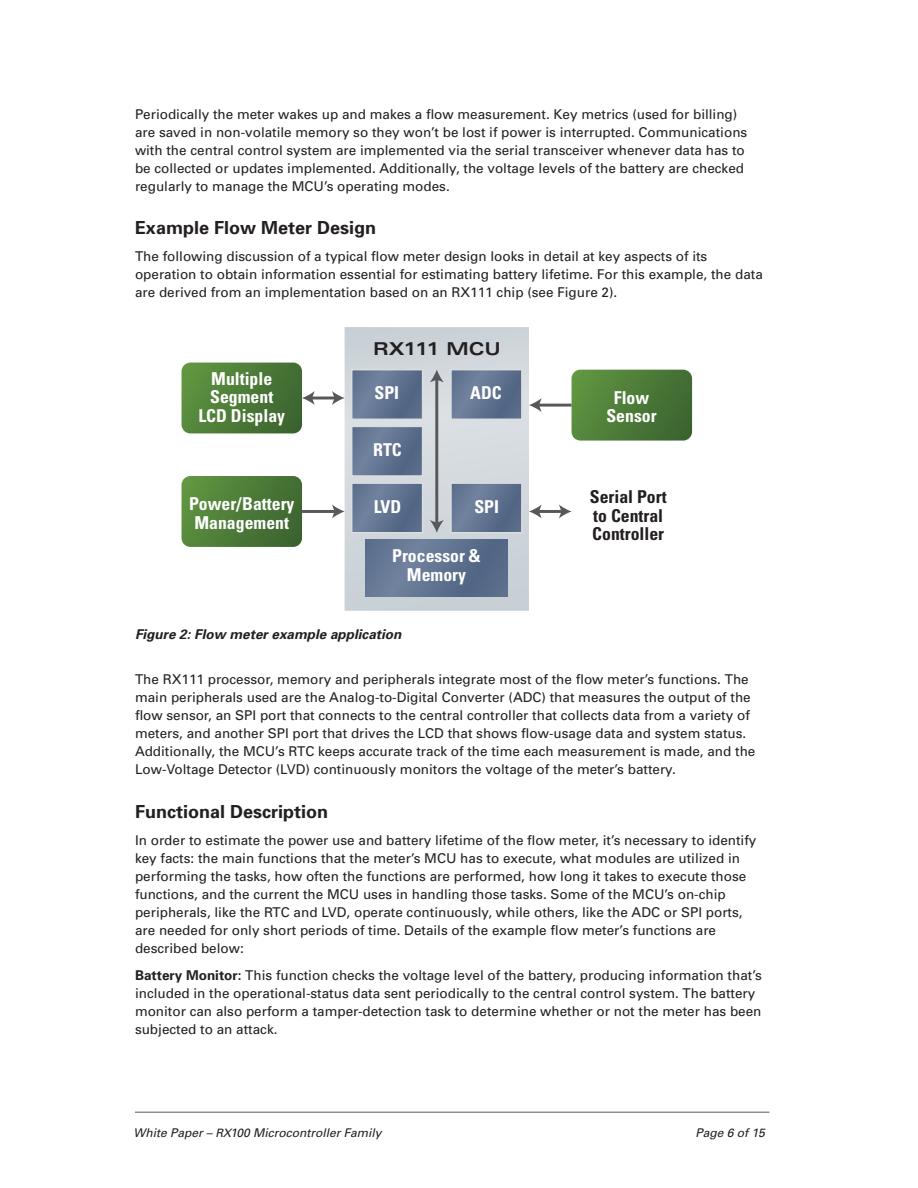
<style>
.page{position:relative;width:918px;height:1188px;background:#fff}
.page>*{position:absolute;margin:0;border:0;box-sizing:border-box;transform-origin:0 0}
.Subs{font:700 18px "Univers";color:#231f20}
.t1{font:700 condensed 17.7px/18.8px "Univers";color:#fff;text-align:center}
.t2{font:700 condensed 17.7px/18.8px "Univers";color:#231f20}
.t3{font:700 expanded 17.7px "Univers";color:#231f20}
.text{font:13.5px/18px "Univers";color:#231f20}
.Figure{font:italic 700 13.5px "Univers";color:#231f20}
.t4{font:italic 12px "Univers";color:#231f20}
.s1{font-size:18.45px}
.s2{font-weight:700}
.s3{font-size:11.55px}
</style>
<div class="page">
<hr style="left:135px;top:1112px;width:635px;height:1px;background:#231f20">
<svg style="left:572px;top:370px;width:120px;height:71px;background:#4f7d3a"></svg>
<svg style="left:182px;top:476px;width:120px;height:71px;background:#4e7c39"></svg>
<svg style="left:345px;top:327px;width:184px;height:284px;background:#d0d6db"></svg>
<svg style="left:354px;top:372px;width:66px;height:45px;background:#617491"></svg>
<div style="left:351px;top:369px;width:72px;height:51px;border:2px solid #dcdddf"></div>
<svg style="left:453px;top:372px;width:67px;height:45px;background:#617490"></svg>
<div style="left:450px;top:369px;width:73px;height:51px;border:2px solid #dcdddf"></div>
<svg style="left:354px;top:485px;width:66px;height:45px;background:#617491"></svg>
<div style="left:351px;top:482px;width:72px;height:51px;border:2px solid #dcdddf"></div>
<svg style="left:354px;top:429px;width:66px;height:45px;background:#617491"></svg>
<div style="left:351px;top:426px;width:72px;height:51px;border:2px solid #dcdddf"></div>
<svg style="left:366px;top:540px;width:142px;height:57px;background:#607390"></svg>
<hr style="left:311px;top:397px;width:25px;height:2px;background:#57585a">
<svg style="left:182px;top:363px;width:133px;height:70px;background:#5d874b"></svg>
<svg style="left:332px;top:391px;width:13px;height:14px"></svg>
<hr style="left:302px;top:510px;width:34px;height:3px;background:#57585a">
<svg style="left:332px;top:504px;width:13px;height:14px"></svg>
<hr style="left:538px;top:404px;width:34px;height:3px;background:#57585a">
<svg style="left:529px;top:398px;width:13px;height:14px"></svg>
<svg style="left:453px;top:485px;width:67px;height:46px;background:#617490"></svg>
<div style="left:450px;top:482px;width:73px;height:52px;border:2px solid #dcdddf"></div>
<hr style="left:435px;top:379px;width:3px;height:145px;background:#57585a">
<svg style="left:430px;top:520px;width:14px;height:13px"></svg>
<svg style="left:430px;top:370px;width:14px;height:12px"></svg>
<hr style="left:538px;top:510px;width:25px;height:3px;background:#57585a">
<svg style="left:529px;top:504px;width:13px;height:14px"></svg>
<svg style="left:559px;top:504px;width:13px;height:14px"></svg>
<p class="text" style="left:135px;top:105px;width:614px">Periodically the meter wakes up and makes a flow measurement. Key metrics (used for billing) are saved in non-volatile memory so they won’t be lost if power is interrupted. Communications with the central control system are implemented via the serial transceiver whenever data has to be collected or updates implemented. Additionally, the voltage levels of the battery are checked regularly to manage the MCU’s operating modes.</p>
<p class="Subs" style="left:135px;top:216px;width:243px">Example Flow Meter Design</p>
<p class="text" style="left:135px;top:247px;width:629px">The following discussion of a typical flow meter design looks in detail at key aspects of its operation to obtain information essential for estimating battery lifetime. For this example, the data are derived from an implementation based on an RX111 chip (see Figure 2).</p>
<p class="t1" style="left:210px;top:370px;width:65px;line-height:17.7px;text-align:left">Multiple<br>Segment</p>
<p class="t1" style="left:198px;top:406px;width:88px">LCD Display</p>
<p class="t1" style="left:189px;top:494px;width:107px">Power/Battery<br>Management</p>
<p class="t3" style="left:373px;top:338px;width:129px">RX<span class="s1">111</span> MCU</p>
<p class="t1" style="left:374px;top:383px;width:26px">SPI</p>
<p class="t1" style="left:470px;top:383px;width:33px">ADC</p>
<p class="t1" style="left:373px;top:440px;width:30px">RTC</p>
<p class="t1" style="left:374px;top:497px;width:29px">LVD</p>
<p class="t1" style="left:474px;top:497px;width:26px">SPI</p>
<p class="t1" style="left:392px;top:546px;width:90px">Processor &amp;<br>Memory</p>
<p class="t1" style="left:606px;top:388px;width:52px">Flow<br>Sensor</p>
<p class="t2" style="left:590px;top:487px;width:78px">Serial Port to Central<br>Controller</p>
<p class="Figure" style="left:135px;top:626px;width:268px">Figure 2: Flow meter example application</p>
<p class="text" style="left:135px;top:670px;width:622px">The RX111 processor, memory and peripherals integrate most of the flow meter’s functions. The main peripherals used are the Analog-to-Digital Converter (ADC) that measures the output of the flow sensor, an SPI port that connects to the central controller that collects data from a variety of meters, and another SPI port that drives the LCD that shows flow-usage data and system status.<br>Additionally, the MCU’s RTC keeps accurate track of the time each measurement is made, and the Low-Voltage Detector (LVD) continuously monitors the voltage of the meter’s battery.</p>
<p class="Subs" style="left:135px;top:800px;width:195px">Functional Description</p>
<p class="text" style="left:135px;top:831px;width:623px">In order to estimate the power use and battery lifetime of the flow meter, it’s necessary to identify key facts: the main functions that the meter’s MCU has to execute, what modules are utilized in performing the tasks, how often the functions are performed, how long it takes to execute those functions, and the current the MCU uses in handling those tasks. Some of the MCU’s on-chip peripherals, like the RTC and LVD, operate continuously, while others, like the ADC or SPI ports, are needed for only short periods of time. Details of the example flow meter’s functions are described below:</p>
<p class="text" style="left:135px;top:966px;width:628px"><span class="s2">Battery Monitor:</span> This function checks the voltage level of the battery, producing information that’s included in the operational-status data sent periodically to the central control system. The battery monitor can also perform a tamper-detection task to determine whether or not the meter has been subjected to an attack.</p>
<p class="t4" style="left:134px;top:1125px;width:249px">White Paper – <span class="s3">RX</span>100 Microcontroller Family</p>
<p class="t4" style="left:696px;top:1125px;width:71px">Page 6 of 15</p>
</div>
